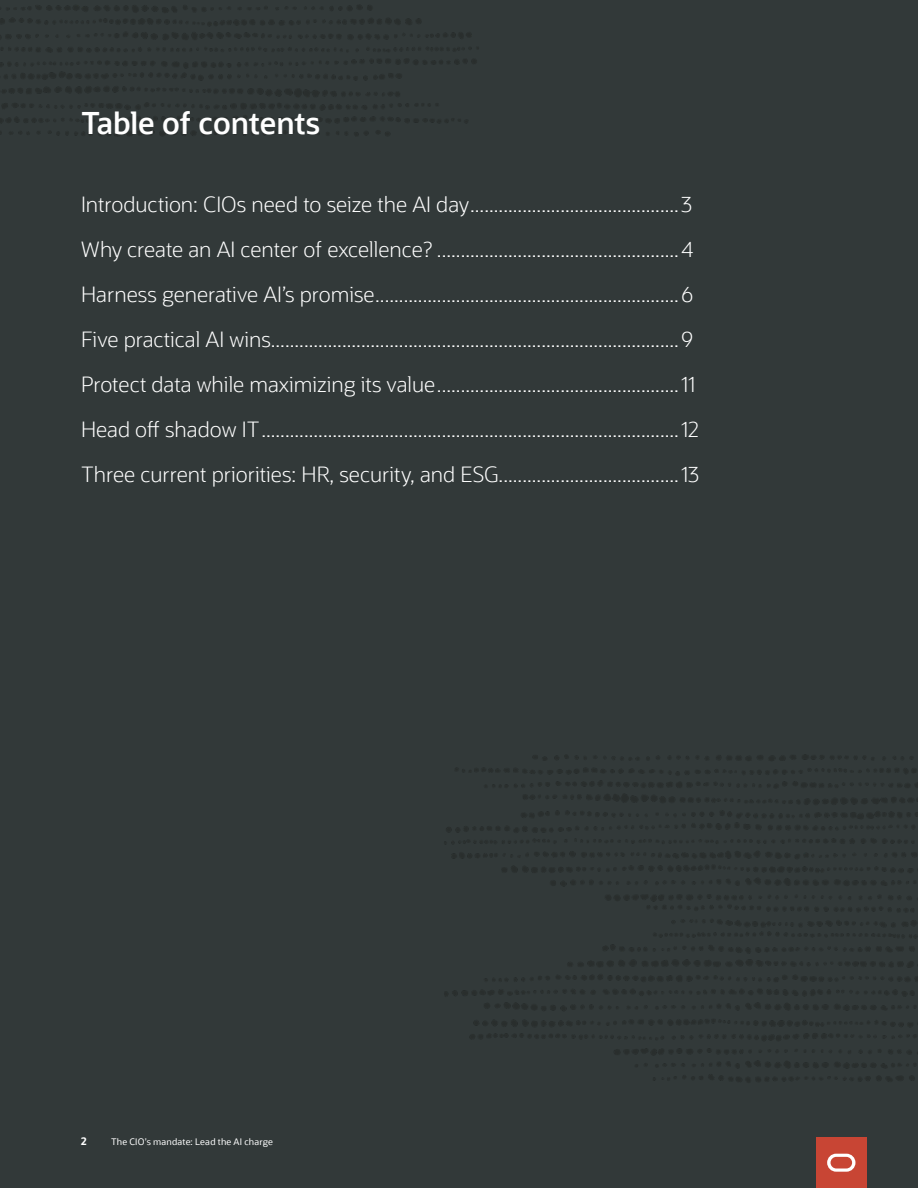
<style>
.page{position:relative;width:918px;height:1188px;background:#323939}
.page>*{position:absolute;margin:0;border:0;box-sizing:border-box;transform-origin:0 0}
.A__Table_of_content_heading{font:600 30px "Oracle Sans";color:#fff}
.A___Table_of_Content_body_copy{font:300 21px "Oracle Sans";color:#fff}
.t1{font:700 10.5px "Oracle Sans";color:#fff}
.t2{font:9px "Oracle Sans";letter-spacing:.02em;color:#fff}
</style>
<div class="page">
<div style="left:816px;top:1137px;width:51px;height:51px;background:#c84534"></div>
<svg style="left:827px;top:1154px;width:28px;height:18px"></svg>
<p class="A__Table_of_content_heading" style="left:81px;top:104px;width:241px">Table of contents</p>
<p class="A___Table_of_Content_body_copy" style="left:81px;top:192px;width:612px">Introduction: CIOs need to seize the AI day............................................3</p>
<p class="A___Table_of_Content_body_copy" style="left:81px;top:237px;width:614px">Why create an AI center of excellence? ...................................................4</p>
<p class="A___Table_of_Content_body_copy" style="left:81px;top:282px;width:614px">Harness generative AI’s promise................................................................6</p>
<p class="A___Table_of_Content_body_copy" style="left:81px;top:327px;width:614px">Five practical AI wins......................................................................................9</p>
<p class="A___Table_of_Content_body_copy" style="left:81px;top:372px;width:616px">Protect data while maximizing its value...................................................11</p>
<p class="A___Table_of_Content_body_copy" style="left:81px;top:417px;width:619px">Head off shadow IT........................................................................................12</p>
<p class="A___Table_of_Content_body_copy" style="left:81px;top:462px;width:620px">Three current priorities: HR, security, and ESG......................................13</p>
<p class="t1" style="left:81px;top:1134px;width:7px">2</p>
<p class="t2" style="left:111px;top:1136px;width:164px">The CIO’s mandate: Lead the AI charge</p>
</div>
